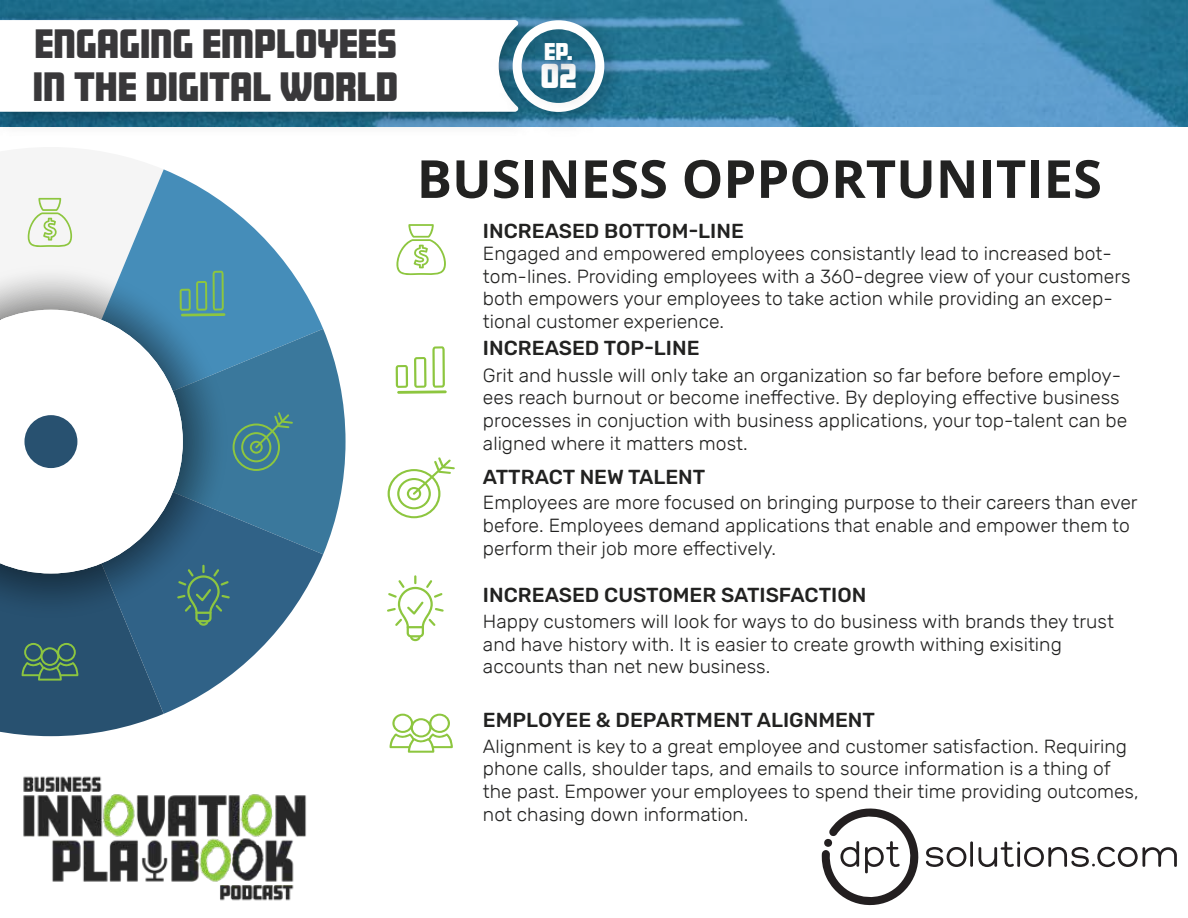
<style>
.page{position:relative;width:1188px;height:918px;background:#fff}
.page>*{position:absolute;margin:0;border:0;box-sizing:border-box;transform-origin:0 0}
.t1{font:700 52.5px "Open Sans";color:#222221}
.t2{font:900 35.85px/42.9px "Amboy";color:#39383a}
.t3{font:900 30.3px "Amboy";color:#fff}
.t4{font:900 21.15px "Amboy";color:#fff}
.t5{font:500 20.25px "Rubik";color:#222221}
.t6{font:300 18.9px/22.8px "Rubik";color:#222221}
</style>
<div class="page">
<svg style="left:124px;top:169px;width:199px;height:160px;fill:#458db9"></svg>
<svg style="left:227px;top:329px;width:119px;height:225px;background:#538bac"></svg>
<svg style="left:164px;top:442px;width:159px;height:272px"></svg>
<svg style="left:1px;top:618px;width:163px;height:118px;background:#39617e"></svg>
<svg style="left:79px;top:265px;width:148px;height:353px;background:#437798"></svg>
<svg style="left:79px;top:310px;width:104px;height:263px"></svg>
<svg style="left:180px;top:271px;width:45px;height:45px;background:#579b98"></svg>
<svg style="left:233px;top:412px;width:60px;height:59px;background:#49868a"></svg>
<svg style="left:1px;top:197px;width:78px;height:517px"></svg>
<svg style="left:396px;top:346px;width:51px;height:48px"></svg>
<svg style="left:388px;top:457px;width:67px;height:61px"></svg>
<svg style="left:390px;top:714px;width:63px;height:39px"></svg>
<svg style="left:396px;top:224px;width:50px;height:51px"></svg>
<svg style="left:387px;top:576px;width:57px;height:66px"></svg>
<svg style="left:176px;top:566px;width:55px;height:61px;background:#3e717b"></svg>
<svg style="left:822px;top:808px;width:145px;height:98px"></svg>
<hr style="left:970px;top:841px;width:3px;height:26px;background:#231f20">
<svg style="left:979px;top:841px;width:198px;height:26px"></svg>
<img style="left:23px;top:776px;width:284px;height:125px">
<svg style="left:635px;top:0;width:553px;height:127px;background:#438ab3"></svg>
<img style="left:0;top:0;width:491px;height:128px">
<svg style="left:0;top:20px;width:491px;height:92px"></svg>
<img style="left:491px;top:0;width:144px;height:128px">
<svg style="left:513px;top:20px;width:91px;height:92px"></svg>
<img style="left:518px;top:38px;width:89px;height:85px">
<img style="left:522px;top:19px;width:81px;height:75px">
<h2 class="t2" style="left:33px;top:22px;width:367px">ENGAGING EMPLOYEES<br>IN THE DIGITAL WORLD</h2>
<p class="t4" style="left:544px;top:40px;width:30px">EP.</p>
<h3 class="t3" style="left:540px;top:58px;width:38px">02</h3>
<h1 class="t1" style="left:417px;top:142px;width:687px">BUSINESS OPPORTUNITIES</h1>
<p class="t5" style="left:483px;top:219px;width:262px">INCREASED BOTTOM-LINE</p>
<p class="t6" style="left:483px;top:242px;width:649px">Engaged and empowered employees consistantly lead to increased bot&shy;tom-lines. Providing employees with a 360-degree view of your customers both empowers your employees to take action while providing an excep&shy;tional customer experience.</p>
<p class="t5" style="left:483px;top:336px;width:218px">INCREASED TOP-LINE</p>
<p class="t6" style="left:483px;top:364px;width:646px">Grit and hussle will only take an organization so far before before employ&shy;ees reach burnout or become ineffective. By deploying effective business processes in conjuction with business applications, your top-talent can be aligned where it matters most.</p>
<p class="t5" style="left:483px;top:465px;width:224px">ATTRACT NEW TALENT</p>
<p class="t6" style="left:483px;top:492px;width:656px">Employees are more focused on bringing purpose to their careers than ever before. Employees demand applications that enable and empower them to perform their job more effectively.</p>
<p class="t5" style="left:483px;top:584px;width:385px">INCREASED CUSTOMER SATISFACTION</p>
<p class="t6" style="left:483px;top:610px;width:632px">Happy customers will look for ways to do business with brands they trust and have history with. It is easier to create growth withing exisiting accounts than net new business.</p>
<p class="t5" style="left:483px;top:708px;width:394px">EMPLOYEE &amp; DEPARTMENT ALIGNMENT</p>
<p class="t6" style="left:483px;top:735px;width:657px">Alignment is key to a great employee and customer satisfaction. Requiring phone calls, shoulder taps, and emails to source information is a thing of the past. Empower your employees to spend their time providing outcomes, not chasing down information.</p>
</div>
